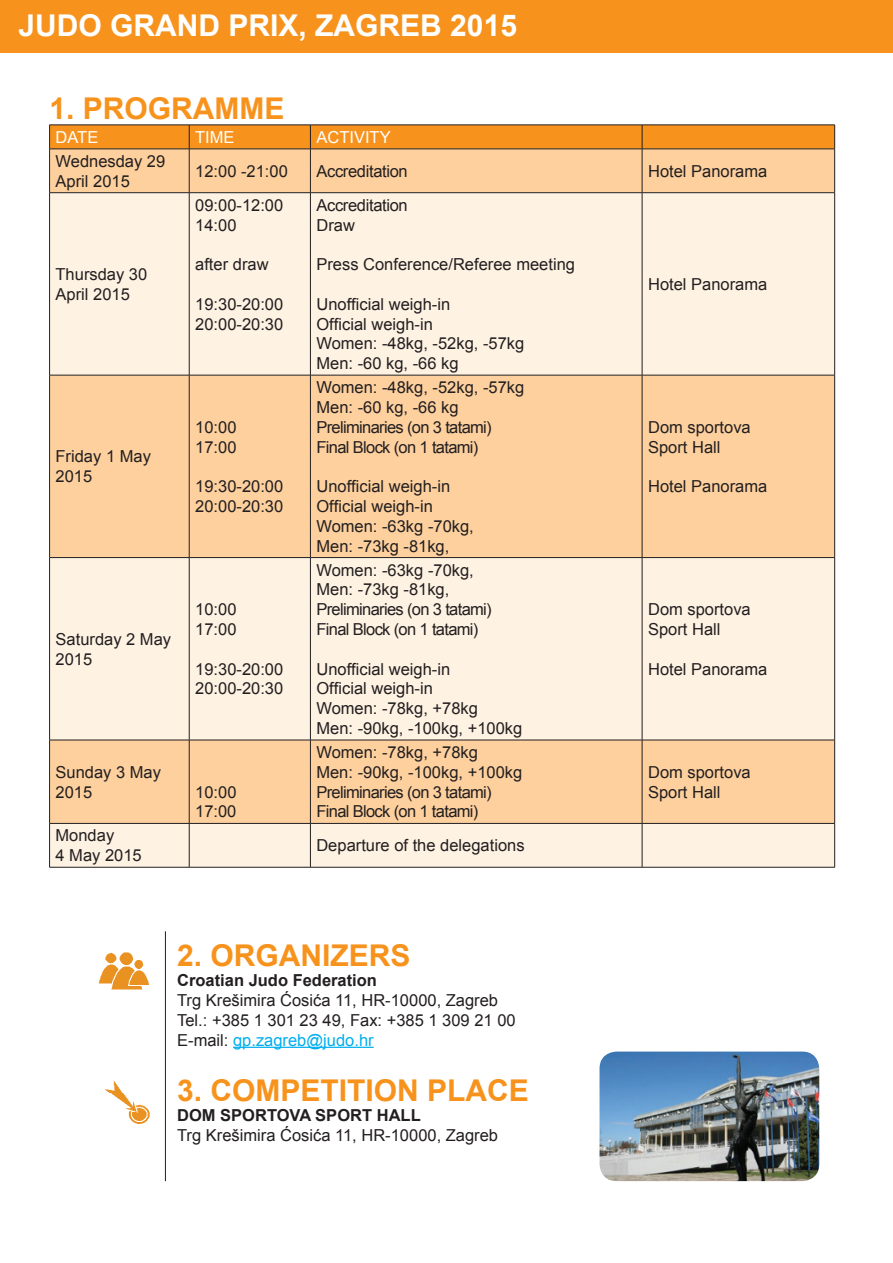
<style>
.page{position:relative;width:893px;height:1263px;background:#fff}
.page>*{position:absolute;margin:0;border:0;box-sizing:border-box;transform-origin:0 0}
.t1{font:700 30px "Arial";color:#f7931d}
.t2{font:700 30px "Arial";color:#fff}
.t3{font:16.5px/19.8px "Arial";color:#231f20}
.t4{font:16.5px/19.8px "Arial";letter-spacing:-.04em;color:#231f20}
.t5{font:700 16.5px "Arial";color:#231f20}
.t6{font:16.5px/19.8px "Arial";letter-spacing:-.02em;color:#231f20}
.t7{font:16.5px "Arial";color:#fff}
.s1{color:#00aeef}
</style>
<div class="page">
<div style="left:0;top:0;width:893px;height:52px;background:#f7931d"></div>
<hr style="left:233px;top:1047px;width:141px;height:1px;background:#00aeef">
<hr style="left:165px;top:931px;width:1px;height:250px;background:#231f20">
<img style="left:98px;top:952px;width:51px;height:38px">
<img style="left:599px;top:1051px;width:220px;height:130px">
<img style="left:105px;top:1081px;width:45px;height:43px">
<div style="left:50px;top:150px;width:784px;height:42px;background:#fdd09e"></div>
<svg style="left:50px;top:193px;width:784px;height:674px;background:#fce3c7"></svg>
<svg style="left:49px;top:125px;width:786px;height:24px;background:#ed8d1d"></svg>
<hr style="left:310px;top:149px;width:1px;height:43px;background:#231f20">
<hr style="left:642px;top:149px;width:1px;height:43px;background:#231f20">
<hr style="left:310px;top:193px;width:1px;height:182px;background:#231f20">
<hr style="left:642px;top:193px;width:1px;height:182px;background:#231f20">
<hr style="left:310px;top:375px;width:1px;height:182px;background:#231f20">
<hr style="left:642px;top:375px;width:1px;height:182px;background:#231f20">
<hr style="left:310px;top:558px;width:1px;height:182px;background:#231f20">
<hr style="left:642px;top:558px;width:1px;height:182px;background:#231f20">
<hr style="left:310px;top:740px;width:1px;height:83px;background:#231f20">
<hr style="left:642px;top:740px;width:1px;height:83px;background:#231f20">
<hr style="left:310px;top:824px;width:1px;height:43px;background:#231f20">
<hr style="left:642px;top:824px;width:1px;height:43px;background:#231f20">
<hr style="left:49px;top:149px;width:1px;height:43px;background:#231f20">
<hr style="left:49px;top:193px;width:1px;height:182px;background:#231f20">
<hr style="left:49px;top:375px;width:1px;height:182px;background:#231f20">
<hr style="left:49px;top:558px;width:1px;height:182px;background:#231f20">
<hr style="left:49px;top:740px;width:1px;height:83px;background:#231f20">
<hr style="left:49px;top:824px;width:1px;height:43px;background:#231f20">
<hr style="left:189px;top:149px;width:1px;height:43px;background:#231f20">
<hr style="left:834px;top:149px;width:1px;height:43px;background:#231f20">
<hr style="left:189px;top:193px;width:1px;height:182px;background:#231f20">
<hr style="left:834px;top:193px;width:1px;height:182px;background:#231f20">
<hr style="left:189px;top:375px;width:1px;height:182px;background:#231f20">
<hr style="left:834px;top:375px;width:1px;height:182px;background:#231f20">
<hr style="left:189px;top:558px;width:1px;height:182px;background:#231f20">
<hr style="left:834px;top:558px;width:1px;height:182px;background:#231f20">
<hr style="left:189px;top:740px;width:1px;height:83px;background:#231f20">
<hr style="left:834px;top:740px;width:1px;height:83px;background:#231f20">
<hr style="left:189px;top:824px;width:1px;height:43px;background:#231f20">
<hr style="left:834px;top:824px;width:1px;height:43px;background:#231f20">
<hr style="left:49px;top:192px;width:140px;height:1px;background:#231f20">
<hr style="left:49px;top:375px;width:140px;height:1px;background:#231f20">
<hr style="left:49px;top:557px;width:140px;height:1px;background:#231f20">
<hr style="left:49px;top:740px;width:140px;height:1px;background:#231f20">
<hr style="left:49px;top:823px;width:140px;height:1px;background:#231f20">
<hr style="left:189px;top:192px;width:121px;height:1px;background:#231f20">
<hr style="left:310px;top:192px;width:332px;height:1px;background:#231f20">
<hr style="left:642px;top:192px;width:193px;height:1px;background:#231f20">
<hr style="left:189px;top:375px;width:121px;height:1px;background:#231f20">
<hr style="left:310px;top:375px;width:332px;height:1px;background:#231f20">
<hr style="left:642px;top:375px;width:193px;height:1px;background:#231f20">
<hr style="left:189px;top:557px;width:121px;height:1px;background:#231f20">
<hr style="left:310px;top:557px;width:332px;height:1px;background:#231f20">
<hr style="left:642px;top:557px;width:193px;height:1px;background:#231f20">
<hr style="left:189px;top:740px;width:121px;height:1px;background:#231f20">
<hr style="left:310px;top:740px;width:332px;height:1px;background:#231f20">
<hr style="left:642px;top:740px;width:193px;height:1px;background:#231f20">
<hr style="left:189px;top:823px;width:121px;height:1px;background:#231f20">
<hr style="left:310px;top:823px;width:332px;height:1px;background:#231f20">
<hr style="left:642px;top:823px;width:193px;height:1px;background:#231f20">
<hr style="left:49px;top:867px;width:140px;height:1px;background:#231f20">
<hr style="left:189px;top:867px;width:121px;height:1px;background:#231f20">
<hr style="left:310px;top:867px;width:332px;height:1px;background:#231f20">
<hr style="left:642px;top:867px;width:193px;height:1px;background:#231f20">
<hr style="left:49px;top:149px;width:140px;height:1px;background:#231f20">
<hr style="left:189px;top:149px;width:121px;height:1px;background:#231f20">
<hr style="left:310px;top:149px;width:332px;height:1px;background:#231f20">
<hr style="left:642px;top:149px;width:193px;height:1px;background:#231f20">
<h1 class="t2" style="left:19px;top:5px;width:500px">JUDO GRAND PRIX, ZAGREB 2015</h1>
<h1 class="t1" style="left:49px;top:88px;width:237px">1. PROGRAMME</h1>
<p class="t7" style="left:56px;top:126px;width:44px">DATE</p>
<p class="t7" style="left:195px;top:126px;width:41px">TIME</p>
<p class="t7" style="left:316px;top:126px;width:76px">ACTIVITY</p>
<p class="t3" style="left:56px;top:151px;width:111px">Wednesday 29<br>April 2015</p>
<p class="t3" style="left:195px;top:161px;width:94px">12:00 -21:00</p>
<p class="t6" style="left:316px;top:161px;width:93px">Accreditation</p>
<p class="t3" style="left:648px;top:161px;width:121px">Hotel Panorama</p>
<p class="t3" style="left:56px;top:264px;width:93px">Thursday 30<br>April 2015</p>
<p class="t3" style="left:56px;top:447px;width:97px">Friday 1 May<br>2015</p>
<p class="t3" style="left:195px;top:195px;width:90px">09:00-12:00<br>14:00</p>
<p class="t3" style="left:195px;top:255px;width:75px">after draw</p>
<p class="t3" style="left:195px;top:294px;width:90px">19:30-20:00<br>20:00-20:30</p>
<p class="t3" style="left:195px;top:417px;width:43px">10:00<br>17:00</p>
<p class="t3" style="left:195px;top:477px;width:90px">19:30-20:00<br>20:00-20:30</p>
<p class="t3" style="left:56px;top:629px;width:117px">Saturday 2 May<br>2015</p>
<p class="t3" style="left:195px;top:600px;width:43px">10:00<br>17:00</p>
<p class="t3" style="left:195px;top:659px;width:90px">19:30-20:00<br>20:00-20:30</p>
<p class="t3" style="left:56px;top:762px;width:107px">Sunday 3 May<br>2015</p>
<p class="t3" style="left:195px;top:782px;width:43px">10:00<br>17:00</p>
<p class="t6" style="left:316px;top:195px;width:93px">Accreditation<br>Draw</p>
<p class="t3" style="left:316px;top:255px;width:260px">Press Conference/Referee meeting</p>
<p class="t3" style="left:316px;top:294px;width:209px">Unofficial weigh-in<br>Official weigh-in<br>Women: -48kg, -52kg, -57kg<br>Men: -60 kg, -66 kg</p>
<p class="t4" style="left:316px;top:378px;width:209px">Women: -48kg, -52kg, -57kg<br>Men: -60 kg, -66 kg<br>Preliminaries (on 3 tatami)<br>Final Block (on 1 tatami)</p>
<p class="t3" style="left:316px;top:477px;width:159px">Unofficial weigh-in<br>Official weigh-in<br>Women: -63kg -70kg,<br>Men: -73kg -81kg,</p>
<p class="t4" style="left:316px;top:560px;width:177px">Women: -63kg -70kg,<br>Men: -73kg -81kg,<br>Preliminaries (on 3 tatami)<br>Final Block (on 1 tatami)</p>
<p class="t3" style="left:316px;top:659px;width:207px">Unofficial weigh-in<br>Official weigh-in<br>Women: -78kg, +78kg<br>Men: -90kg, -100kg, +100kg</p>
<p class="t4" style="left:316px;top:742px;width:207px">Women: -78kg, +78kg<br>Men: -90kg, -100kg, +100kg<br>Preliminaries (on 3 tatami)<br>Final Block (on 1 tatami)</p>
<p class="t3" style="left:56px;top:826px;width:88px">Monday<br>4 May 2015</p>
<p class="t3" style="left:316px;top:836px;width:210px">Departure of the delegations</p>
<h1 class="t1" style="left:177px;top:936px;width:235px">2. ORGANIZERS</h1>
<p class="t5" style="left:177px;top:969px;width:201px">Croatian Judo Federation</p>
<p class="t3" style="left:177px;top:990px;width:340px">Trg Krešimira Ćosića 11, HR-10000, Zagreb<br>Tel.: +385 1 301 23 49, Fax: +385 1 309 21 00<br>E-mail: <span class="s1">gp.zagreb@judo.hr</span></p>
<h1 class="t1" style="left:177px;top:1071px;width:353px">3. COMPETITION PLACE</h1>
<p class="t5" style="left:177px;top:1104px;width:245px">DOM SPORTOVA SPORT HALL</p>
<p class="t3" style="left:177px;top:1125px;width:322px">Trg Krešimira Ćosića 11, HR-10000, Zagreb</p>
<p class="t3" style="left:648px;top:274px;width:121px">Hotel Panorama</p>
<p class="t3" style="left:648px;top:417px;width:104px">Dom sportova<br>Sport Hall</p>
<p class="t3" style="left:648px;top:477px;width:121px">Hotel Panorama</p>
<p class="t3" style="left:648px;top:600px;width:104px">Dom sportova<br>Sport Hall</p>
<p class="t3" style="left:648px;top:659px;width:121px">Hotel Panorama</p>
<p class="t3" style="left:648px;top:762px;width:104px">Dom sportova<br>Sport Hall</p>
</div>
